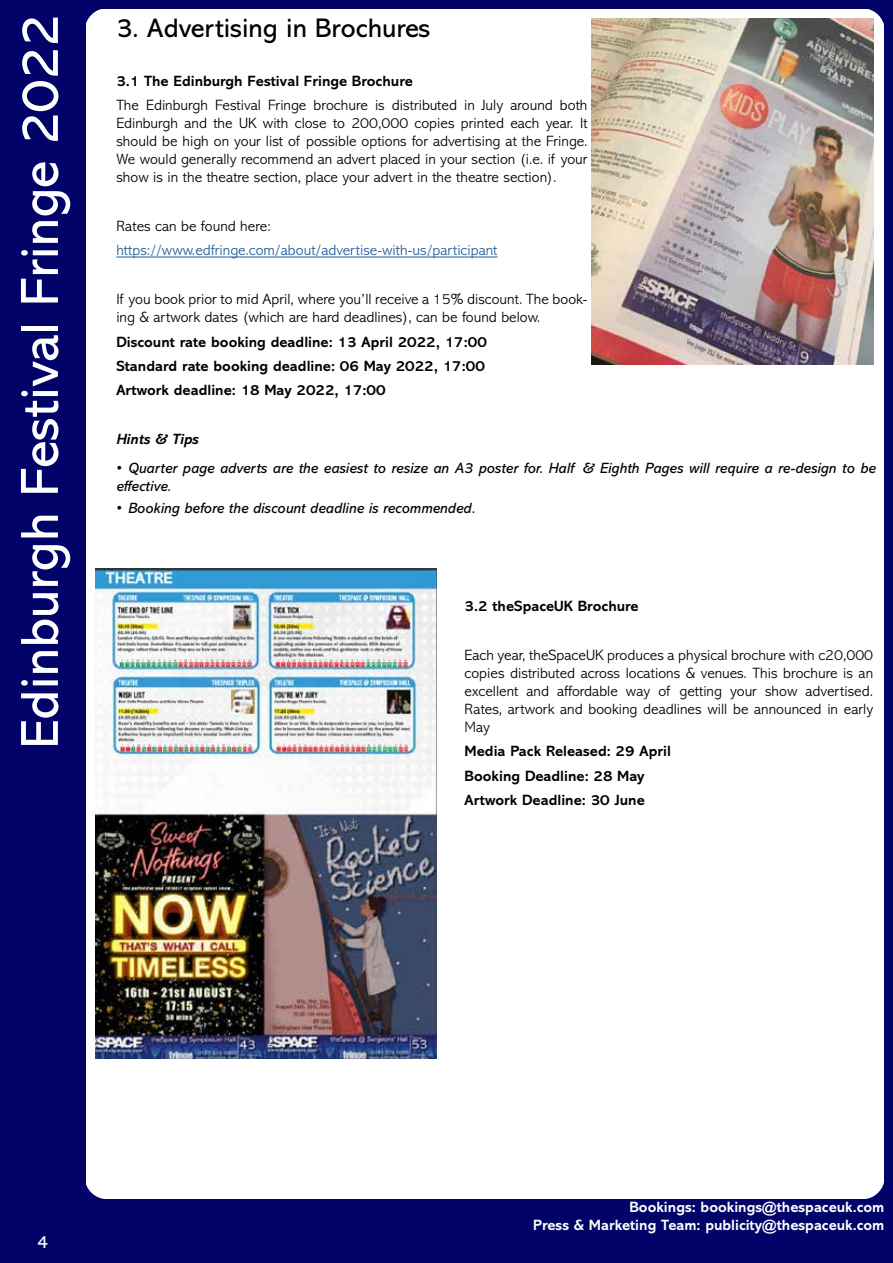
<style>
.page{position:relative;width:893px;height:1263px;background:#fff}
.page>*{position:absolute;margin:0;border:0;box-sizing:border-box;transform-origin:0 0}
.t1{font:54px "Abadi MT Std";color:#fff}
.t2{font:27px "Abadi MT Std";color:#000}
.t3{font:18px "Abadi MT Std";color:#fff}
.t4{font:300 15px/18px "Abadi MT Std";color:#000;text-align:justify}
.t5{font:700 15px/24.3px "Abadi MT Std";color:#000}
.t6{font:italic 15px/18px "Abadi MT Std";color:#000}
.t7{font:700 15px/18px "Abadi MT Std";color:#fff;text-align:right}
.t8{font:300 15px "Abadi MT Std";color:#215e9e}
.t9{font:italic 700 15px "Abadi MT Std";color:#000}
</style>
<div class="page">
<div style="left:0;top:0;width:85px;height:1263px;background:#010368"></div>
<div style="left:85px;top:1199px;width:799px;height:64px;background:#010368"></div>
<svg style="left:85px;top:1178px;width:20px;height:21px"></svg>
<svg style="left:865px;top:1182px;width:19px;height:17px"></svg>
<svg style="left:864px;top:9px;width:20px;height:20px"></svg>
<svg style="left:85px;top:9px;width:17px;height:20px"></svg>
<div style="left:884px;top:0;width:9px;height:1263px;background:#010368"></div>
<div style="left:85px;top:0;width:799px;height:9px;background:#010368"></div>
<hr style="left:116px;top:257px;width:381px;height:1px;background:#215e9e">
<img style="left:592px;top:19px;width:281px;height:346px">
<img style="left:95px;top:568px;width:342px;height:490px">
<h1 class="t1" style="left:10px;top:748px;width:735px;rotate:-90deg">Edinburgh Festival Fringe 2022</h1>
<h2 class="t2" style="left:116px;top:13px;width:315px">3. Advertising in Brochures</h2>
<p class="t5" style="left:116px;top:69px;width:298px">3.1 The Edinburgh Festival Fringe Brochure</p>
<p class="t4" style="left:116px;top:97px;width:473px">The Edinburgh Festival Fringe brochure is distributed in July around both Edinburgh and the UK with close to 200,000 copies printed each year. It should be high on your list of possible options for advertising at the Fringe.<br>We would generally recommend an advert placed in your section (i.e. if your show is in the theatre section, place your advert in the theatre section).</p>
<p class="t4" style="left:116px;top:217px;width:156px">Rates can be found here:</p>
<p class="t8" style="left:116px;top:242px;width:383px">https://www.edfringe.com/about/advertise-with-us/participant</p>
<p class="t4" style="left:116px;top:291px;width:473px">If you book prior to mid April, where you’ll receive a 15% discount. The book&shy;ing &amp; artwork dates (which are hard deadlines), can be found below.</p>
<p class="t5" style="left:116px;top:330px;width:372px">Discount rate booking deadline: 13 April 2022, 17:00<br>Standard rate booking deadline: 06 May 2022, 17:00<br>Artwork deadline: 18 May 2022, 17:00</p>
<p class="t9" style="left:116px;top:431px;width:84px">Hints &amp; Tips</p>
<p class="t6" style="left:116px;top:459px;width:761px">• Quarter page adverts are the easiest to resize an A3 poster for. Half &amp; Eighth Pages will require a re-design to be effective.</p>
<p class="t6" style="left:116px;top:499px;width:360px">• Booking before the discount deadline is recommended.</p>
<p class="t5" style="left:465px;top:594px;width:176px">3.2 theSpaceUK Brochure</p>
<p class="t4" style="left:465px;top:646px;width:410px">Each year, theSpaceUK produces a physical brochure with c20,000 copies distributed across locations &amp; venues. This brochure is an excellent and affordable way of getting your show advertised.<br>Rates, artwork and booking deadlines will be announced in early May</p>
<p class="t5" style="left:465px;top:739px;width:208px">Media Pack Released: 29 April<br>Booking Deadline: 28 May<br>Artwork Deadline: 30 June</p>
<p class="t3" style="left:37px;top:1232px;width:12px">4</p>
<p class="t7" style="left:533px;top:1198px;width:353px">Bookings: bookings@thespaceuk.com<br>Press &amp; Marketing Team: publicity@thespaceuk.com</p>
</div>
